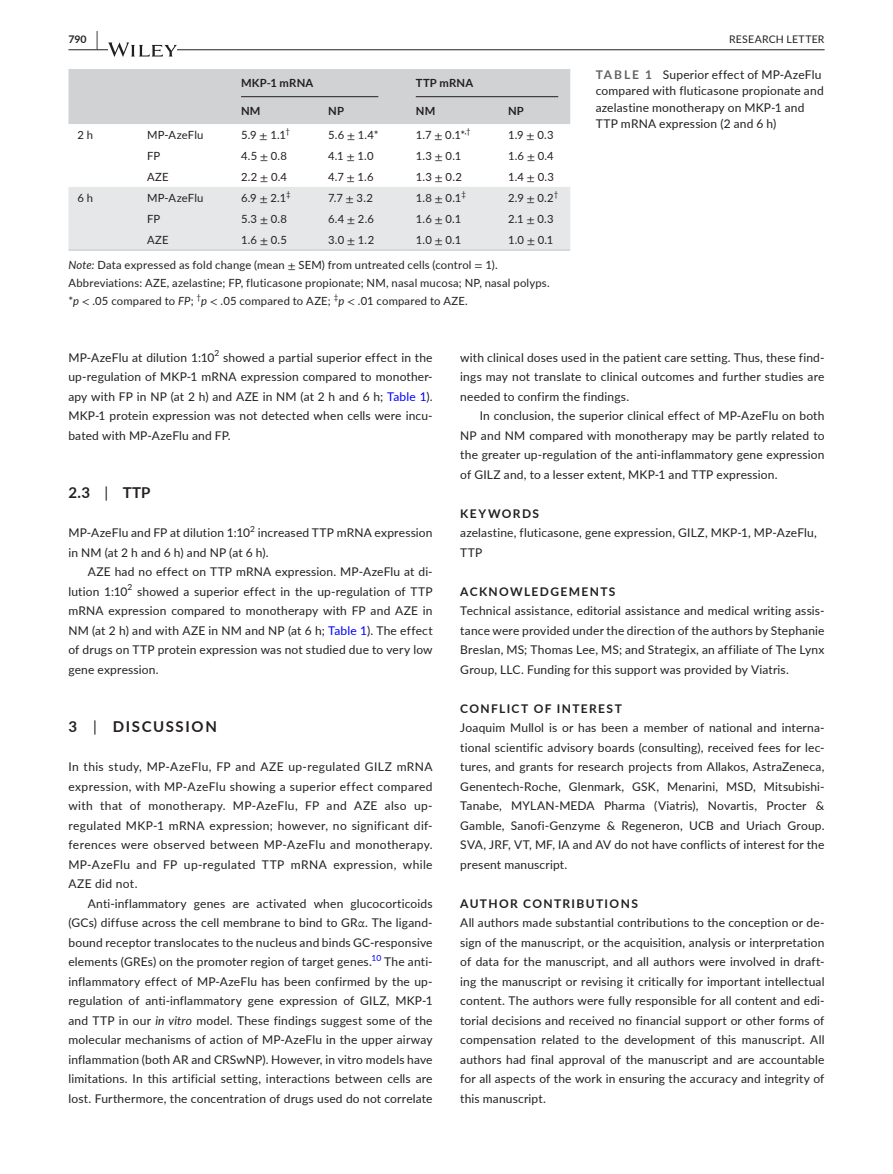
<style>
.page{position:relative;width:893px;height:1174px;background:#fff}
.page>*{position:absolute;margin:0;border:0;box-sizing:border-box;transform-origin:0 0}
.t1{font:700 15px "Lato";letter-spacing:.105em;color:#231f20}
.t2{font:12px/19.5px "Lato";letter-spacing:.015em;color:#231f20;text-align:justify}
.t3{font:700 12px "Lato";letter-spacing:.115em;color:#231f20}
.t4{font:11.25px/18px "Lato";letter-spacing:.015em;color:#231f20}
.t5{font:700 11.25px "Lato";letter-spacing:.02em;color:#231f20}
.t6{font:10.5px "Lato";letter-spacing:.02em;color:#231f20}
.t7{font:700 10.5px "Lato";color:#231f20}
.t8{font:8.4px "Lato";color:#231f20}
.t9{font:8.4px "Lato";color:#00f}
.t10{font:7.8px "Lato";color:#231f20}
.s1{font-size:19.5px}
.s2{font-family:"STIX Two Text"}
.s3{font-style:italic}
.s4{font-weight:700;color:#636366}
.s5{color:#00f}
.s6{font-weight:400}
</style>
<div class="page">
<hr style="left:68px;top:49px;width:756px;height:1px;background:#231f20">
<svg style="left:108px;top:42px;width:69px;height:15px"></svg>
<div style="left:68px;top:69px;width:502px;height:55px;background:#d1d2d4"></div>
<div style="left:68px;top:187px;width:502px;height:62px;background:#e6e7e9"></div>
<hr style="left:68px;top:249px;width:70px;height:2px;background:#d1d2d4">
<hr style="left:138px;top:249px;width:94px;height:2px;background:#d1d2d4">
<hr style="left:232px;top:249px;width:87px;height:2px;background:#d1d2d4">
<hr style="left:319px;top:249px;width:88px;height:2px;background:#d1d2d4">
<hr style="left:407px;top:249px;width:92px;height:2px;background:#d1d2d4">
<hr style="left:499px;top:249px;width:71px;height:2px;background:#d1d2d4">
<hr style="left:241px;top:96px;width:137px;height:1px;background:#231f20">
<hr style="left:416px;top:96px;width:142px;height:1px;background:#231f20">
<p class="t7" style="left:68px;top:31px;width:31px">790 <span class="s1">|</span></p>
<p class="t6" style="left:729px;top:31px;width:97px">RESEARCH LETTER</p>
<p class="t5" style="left:241px;top:75px;width:74px">MKP-1 mRNA</p>
<p class="t5" style="left:416px;top:75px;width:59px">TTP mRNA</p>
<p class="t5" style="left:241px;top:102px;width:21px">NM</p>
<p class="t5" style="left:328px;top:102px;width:17px">NP</p>
<p class="t5" style="left:416px;top:102px;width:21px">NM</p>
<p class="t5" style="left:508px;top:102px;width:17px">NP</p>
<p class="t4" style="left:77px;top:125px;width:17px">2 h</p>
<p class="t4" style="left:147px;top:125px;width:58px">MP-AzeFlu</p>
<p class="t4" style="left:241px;top:125px;width:46px">5.9 <span class="s2">±</span> 1.1</p>
<p class="t10" style="left:285px;top:125px;width:6px">†</p>
<p class="t4" style="left:328px;top:125px;width:52px">5.6 <span class="s2">±</span> 1.4*</p>
<p class="t4" style="left:416px;top:125px;width:51px">1.7 <span class="s2">±</span> 0.1*</p>
<p class="t10" style="left:465px;top:125px;width:7px">,†</p>
<p class="t4" style="left:508px;top:125px;width:47px">1.9 <span class="s2">±</span> 0.3</p>
<p class="t4" style="left:147px;top:146px;width:15px">FP</p>
<p class="t4" style="left:241px;top:146px;width:48px">4.5 <span class="s2">±</span> 0.8</p>
<p class="t4" style="left:328px;top:146px;width:47px">4.1 <span class="s2">±</span> 1.0</p>
<p class="t4" style="left:416px;top:146px;width:47px">1.3 <span class="s2">±</span> 0.1</p>
<p class="t4" style="left:508px;top:146px;width:47px">1.6 <span class="s2">±</span> 0.4</p>
<p class="t4" style="left:147px;top:167px;width:23px">AZE</p>
<p class="t4" style="left:241px;top:167px;width:48px">2.2 <span class="s2">±</span> 0.4</p>
<p class="t4" style="left:328px;top:167px;width:47px">4.7 <span class="s2">±</span> 1.6</p>
<p class="t4" style="left:416px;top:167px;width:48px">1.3 <span class="s2">±</span> 0.2</p>
<p class="t4" style="left:508px;top:167px;width:47px">1.4 <span class="s2">±</span> 0.3</p>
<p class="t4" style="left:77px;top:188px;width:17px">6 h</p>
<p class="t4" style="left:147px;top:188px;width:58px">MP-AzeFlu</p>
<p class="t4" style="left:241px;top:188px;width:47px">6.9 <span class="s2">±</span> 2.1</p>
<p class="t10" style="left:286px;top:188px;width:6px">‡</p>
<p class="t4" style="left:328px;top:188px;width:46px">7.7 <span class="s2">±</span> 3.2</p>
<p class="t4" style="left:416px;top:188px;width:47px">1.8 <span class="s2">±</span> 0.1</p>
<p class="t10" style="left:461px;top:188px;width:6px">‡</p>
<p class="t4" style="left:508px;top:188px;width:47px">2.9 <span class="s2">±</span> 0.2</p>
<p class="t10" style="left:554px;top:188px;width:6px">†</p>
<p class="t4" style="left:147px;top:209px;width:15px">FP</p>
<p class="t4" style="left:241px;top:209px;width:48px">5.3 <span class="s2">±</span> 0.8</p>
<p class="t4" style="left:328px;top:209px;width:47px">6.4 <span class="s2">±</span> 2.6</p>
<p class="t4" style="left:416px;top:209px;width:47px">1.6 <span class="s2">±</span> 0.1</p>
<p class="t4" style="left:508px;top:209px;width:47px">2.1 <span class="s2">±</span> 0.3</p>
<p class="t4" style="left:147px;top:230px;width:23px">AZE</p>
<p class="t4" style="left:241px;top:230px;width:48px">1.6 <span class="s2">±</span> 0.5</p>
<p class="t4" style="left:328px;top:230px;width:48px">3.0 <span class="s2">±</span> 1.2</p>
<p class="t4" style="left:416px;top:230px;width:47px">1.0 <span class="s2">±</span> 0.1</p>
<p class="t4" style="left:508px;top:230px;width:47px">1.0 <span class="s2">±</span> 0.1</p>
<p class="t4" style="left:68px;top:255px;width:483px"><span class="s3">Note:</span> Data expressed as fold change (mean <span class="s2">±</span> SEM) from untreated cells (control <span class="s2">=</span> 1).<br>Abbreviations: AZE, azelastine; FP, fluticasone propionate; NM, nasal mucosa; NP, nasal polyps. *<span class="s3">p</span> <span class="s2">&lt;</span> .05 compared to <span class="s3">FP</span>;</p>
<p class="t10" style="left:197px;top:291px;width:6px">†</p>
<p class="t4" style="left:201px;top:291px;width:131px"><span class="s3">p</span> <span class="s2">&lt;</span> .05 compared to AZE;</p>
<p class="t10" style="left:334px;top:291px;width:6px">‡</p>
<p class="t4" style="left:338px;top:291px;width:131px"><span class="s3">p</span> <span class="s2">&lt;</span> .01 compared to AZE.</p>
<p class="t2" style="left:596px;top:66px;width:229px;line-height:16.5px;text-align:left"><span class="s4">TABLE 1</span> Superior effect of MP-AzeFlu compared with fluticasone propionate and azelastine monotherapy on MKP-1 and TTP mRNA expression (2 and 6 h)</p>
<p class="t2" style="left:68px;top:347px;width:366px">MP-AzeFlu at dilution 1:10<sup>2</sup> showed a partial superior effect in the up-regulation of MKP-1 mRNA expression compared to monother&shy;apy with FP in NP (at 2 h) and AZE in NM (at 2 h and 6 h; <span class="s5">Table 1</span>).<br>MKP-1 protein expression was not detected when cells were incu&shy;bated with MP-AzeFlu and FP.</p>
<p class="t1" style="left:68px;top:482px;width:84px">2.3 <span class="s6">|</span> TTP</p>
<p class="t2" style="left:68px;top:522px;width:183px">MP-AzeFlu and FP at dilution 1:10</p>
<p class="t8" style="left:250px;top:523px;width:6px">2</p>
<p class="t2" style="left:68px;top:522px;width:366px;text-indent:189px">increased TTP mRNA expression in NM (at 2 h and 6 h) and NP (at 6 h).</p>
<p class="t2" style="left:68px;top:561px;width:366px;text-indent:20px">AZE had no effect on TTP mRNA expression. MP-AzeFlu at di&shy;lution 1:10</p>
<p class="t8" style="left:128px;top:581px;width:6px">2</p>
<p class="t2" style="left:68px;top:581px;width:366px;text-indent:69px">showed a superior effect in the up-regulation of TTP mRNA expression compared to monotherapy with FP and AZE in NM (at 2 h) and with AZE in NM and NP (at 6 h; <span class="s5">Table 1</span>). The effect of drugs on TTP protein expression was not studied due to very low gene expression.</p>
<p class="t1" style="left:68px;top:716px;width:150px">3 <span class="s6">|</span> DISCUSSION</p>
<p class="t2" style="left:68px;top:756px;width:366px">In this study, MP-AzeFlu, FP and AZE up-regulated GILZ mRNA expression, with MP-AzeFlu showing a superior effect compared with that of monotherapy. MP-AzeFlu, FP and AZE also up&shy;regulated MKP-1 mRNA expression; however, no significant dif&shy;ferences were observed between MP-AzeFlu and monotherapy.<br>MP-AzeFlu and FP up-regulated TTP mRNA expression, while AZE did not.</p>
<p class="t2" style="left:68px;top:893px;width:366px;text-indent:20px">Anti-inflammatory genes are activated when glucocorticoids (GCs) diffuse across the cell membrane to bind to GR<span class="s2">α</span>. The ligand&shy;bound receptor translocates to the nucleus and binds GC-responsive elements (GREs) on the promoter region of target genes.</p>
<p class="t9" style="left:372px;top:952px;width:11px">10</p>
<p class="t2" style="left:68px;top:951px;width:366px;text-indent:316px">The anti&shy;inflammatory effect of MP-AzeFlu has been confirmed by the up&shy;regulation of anti-inflammatory gene expression of GILZ, MKP-1 and TTP in our <span class="s3">in vitro</span> model. These findings suggest some of the molecular mechanisms of action of MP-AzeFlu in the upper airway inflammation (both AR and CRSwNP). However, in vitro models have limitations. In this artificial setting, interactions between cells are lost. Furthermore, the concentration of drugs used do not correlate</p>
<p class="t2" style="left:460px;top:347px;width:366px">with clinical doses used in the patient care setting. Thus, these find&shy;ings may not translate to clinical outcomes and further studies are needed to confirm the findings.</p>
<p class="t2" style="left:460px;top:405px;width:366px;text-indent:20px">In conclusion, the superior clinical effect of MP-AzeFlu on both NP and NM compared with monotherapy may be partly related to the greater up-regulation of the anti-inflammatory gene expression of GILZ and, to a lesser extent, MKP-1 and TTP expression.</p>
<p class="t3" style="left:460px;top:504px;width:80px">KEYWORDS</p>
<p class="t2" style="left:460px;top:522px;width:358px">azelastine, fluticasone, gene expression, GILZ, MKP-1, MP-AzeFlu,<br>TTP</p>
<p class="t3" style="left:460px;top:582px;width:157px">ACKNOWLEDGEMENTS</p>
<p class="t2" style="left:460px;top:600px;width:366px">Technical assistance, editorial assistance and medical writing assis&shy;tance were provided under the direction of the authors by Stephanie Breslan, MS; Thomas Lee, MS; and Strategix, an affiliate of The Lynx Group, LLC. Funding for this support was provided by Viatris.</p>
<p class="t3" style="left:460px;top:699px;width:163px">CONFLICT OF INTEREST</p>
<p class="t2" style="left:460px;top:717px;width:366px">Joaquim Mullol is or has been a member of national and interna&shy;tional scientific advisory boards (consulting), received fees for lec&shy;tures, and grants for research projects from Allakos, AstraZeneca, Genentech-Roche, Glenmark, GSK, Menarini, MSD, Mitsubishi-Tanabe, MYLAN-MEDA Pharma (Viatris), Novartis, Procter &amp; Gamble, Sanofi-Genzyme &amp; Regeneron, UCB and Uriach Group.<br>SVA, JRF, VT, MF, IA and AV do not have conflicts of interest for the present manuscript.</p>
<p class="t3" style="left:460px;top:894px;width:179px">AUTHOR CONTRIBUTIONS</p>
<p class="t2" style="left:460px;top:912px;width:366px">All authors made substantial contributions to the conception or de&shy;sign of the manuscript, or the acquisition, analysis or interpretation of data for the manuscript, and all authors were involved in draft&shy;ing the manuscript or revising it critically for important intellectual content. The authors were fully responsible for all content and edi&shy;torial decisions and received no financial support or other forms of compensation related to the development of this manuscript. All authors had final approval of the manuscript and are accountable for all aspects of the work in ensuring the accuracy and integrity of this manuscript.</p>
</div>
